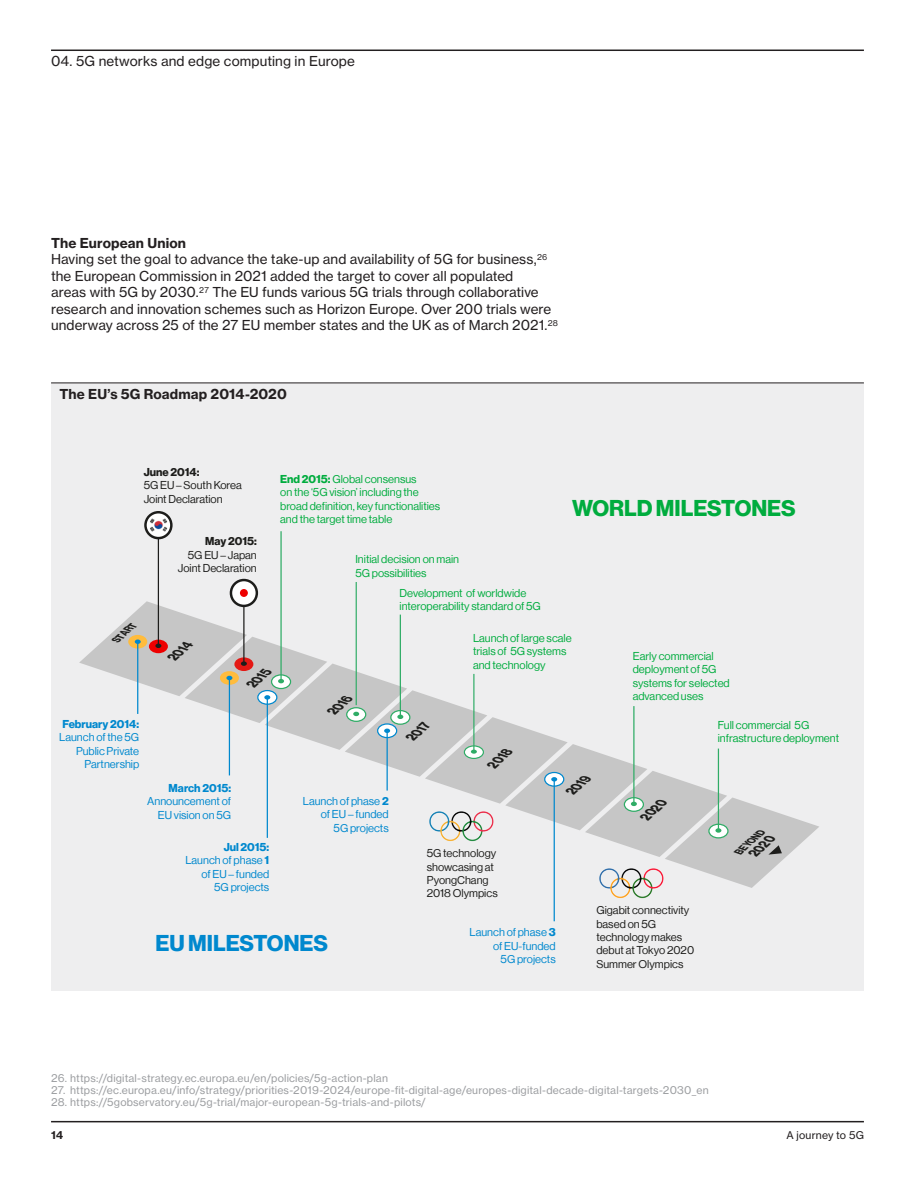
<style>
.page{position:relative;width:915px;height:1191px;background:#fff}
.page>*{position:absolute;margin:0;border:0;box-sizing:border-box;transform-origin:0 0}
.t1{font:700 22.35px "Verizon NHGDS";color:#00ac3e}
.t2{font:700 22.35px "Verizon NHGDS";color:#0088ce}
._9pt_Body_text_regul{font:13.5px/16.5px "Verizon NHGTX";letter-spacing:.005em;color:#231f20}
._9pt_Body_text_regul-2{font:700 13.5px "Verizon NHGTX";letter-spacing:.01em;color:#231f20}
.t3{font:italic 700 12.6px "Verizon NHGDS";color:#1d1d1b;scale:.86 1}
.t4{font:11.1px/13.4px "Verizon NHGDS";color:#00ac3e}
.t5{font:11.1px/13.4px "Verizon NHGDS";color:#0088ce;text-align:right}
.t6{font:11.1px/13.4px "Verizon NHGDS";color:#1d1d1b}
._9pt_Body_text_regul-3{font:10.5px "Verizon NHGTX";letter-spacing:.015em;color:#9d9fa2}
.t7{font:10.5px "Verizon NHGTX";letter-spacing:.015em;color:#231f20}
.t8{font:700 10.5px "Verizon NHGTX";color:#231f20}
.t9{font:italic 700 9.75px "Verizon NHGDS";color:#1d1d1b;scale:.86 1}
.s1{font-weight:700}
</style>
<div class="page">
<div style="left:51px;top:383px;width:812px;height:607px;background:#eeeeef"></div>
<hr style="left:280px;top:531px;width:1px;height:150px;background:#2fac66">
<hr style="left:355px;top:582px;width:2px;height:123px;background:#2fac66">
<hr style="left:553px;top:778px;width:1px;height:143px;background:#0088ce">
<img style="left:606px;top:888px;width:51px;height:11px">
<hr style="left:158px;top:527px;width:1px;height:119px;background:#1d1d1b">
<svg style="left:79px;top:601px;width:740px;height:287px"></svg>
<svg style="left:145px;top:512px;width:26px;height:26px"></svg>
<img style="left:147px;top:517px;width:22px;height:16px">
<div style="left:144px;top:511px;width:28px;height:28px;border:2px solid #1d1d1b;border-radius:50%"></div>
<svg style="left:231px;top:580px;width:26px;height:26px"></svg>
<div style="left:230px;top:579px;width:28px;height:28px;border:2px solid #1d1d1b;border-radius:50%"></div>
<div style="left:240px;top:589px;width:8px;height:8px;background:#e00;border-radius:50%"></div>
<hr style="left:51px;top:383px;width:812px;height:1px;background:#231f20">
<hr style="left:51px;top:1121px;width:812px;height:1px;background:#231f20">
<hr style="left:51px;top:50px;width:812px;height:1px;background:#231f20">
<p class="_9pt_Body_text_regul" style="left:51px;top:53px;width:305px">04. 5G networks and edge computing in Europe</p>
<p class="_9pt_Body_text_regul-2" style="left:51px;top:234px;width:136px">The European Union</p>
<p class="_9pt_Body_text_regul" style="left:51px;top:251px;width:497px">Having set the goal to advance the take-up and availability of 5G for business,<sup>26 </sup>the European Commission in 2021 added the target to cover all populated areas with 5G by 2030.<sup>27</sup> The EU funds various 5G trials through collaborative</p>
<p class="_9pt_Body_text_regul" style="left:51px;top:300px;width:508px">research and innovation schemes such as Horizon Europe. Over 200 trials were underway across 25 of the 27 EU member states and the UK as of March 2021.<sup>28</sup></p>
<p class="_9pt_Body_text_regul-2" style="left:60px;top:386px;width:228px">The EU’s 5G Roadmap 2014-2020</p>
<p class="t6" style="left:144px;top:465px;width:100px"><span class="s1">June 2014:<br></span>5G EU – South Korea<br>Joint Declaration</p>
<p class="t4" style="left:280px;top:472px;width:161px"><span class="s1">End 2015:</span> Global consensus<br>on the ‘5G vision’ including the broad definition, key functionalities and the target time table</p>
<p class="t4" style="left:355px;top:552px;width:105px">Initial decision on main<br>5G possibilities</p>
<p class="t4" style="left:399px;top:586px;width:143px">Development of worldwide interoperability standard of 5G</p>
<p class="t4" style="left:473px;top:631px;width:100px">Launch of large scale trials of 5G systems and technology</p>
<p class="t1" style="left:572px;top:495px;width:225px">WORLD MILESTONES</p>
<p class="t6" style="left:178px;top:534px;width:80px;text-align:right"><span class="s1">May 2015:<br></span>5G EU – Japan<br>Joint Declaration</p>
<p class="t9" style="left:112px;top:636px;width:33px;rotate:-42deg">START</p>
<p class="t3" style="left:167px;top:652px;width:31px;rotate:-42deg">2014</p>
<p class="t4" style="left:632px;top:649px;width:98px">Early commercial deployment of 5G systems for selected advanced uses</p>
<p class="t4" style="left:717px;top:718px;width:123px">Full commercial 5G infrastructure deployment</p>
<p class="t3" style="left:246px;top:679px;width:31px;rotate:-42deg">2015</p>
<p class="t3" style="left:327px;top:706px;width:31px;rotate:-42deg">2016</p>
<p class="t5" style="left:59px;top:717px;width:81px"><span class="s1">February 2014:<br></span>Launch of the 5G<br>Public Private<br>Partnership</p>
<p class="t3" style="left:406px;top:732px;width:30px;rotate:-42deg">2017</p>
<p class="t3" style="left:487px;top:759px;width:31px;rotate:-42deg">2018</p>
<p class="t5" style="left:147px;top:781px;width:85px"><span class="s1">March 2015:<br></span>Announcement of<br>EU vision on 5G</p>
<p class="t5" style="left:185px;top:840px;width:85px"><span class="s1">Jul 2015:<br></span>Launch of phase <span class="s1">1 </span>of EU – funded<br>5G projects</p>
<p class="t5" style="left:303px;top:794px;width:87px">Launch of phase <span class="s1">2 </span>of EU – funded<br>5G projects</p>
<p class="t2" style="left:155px;top:930px;width:174px">EU MILESTONES</p>
<p class="t3" style="left:565px;top:786px;width:31px;rotate:-42deg">2019</p>
<p class="t3" style="left:640px;top:812px;width:34px;rotate:-42deg">2020</p>
<p class="t6" style="left:426px;top:846px;width:72px">5G technology showcasing at<br>PyongChang<br>2018 Olympics</p>
<p class="t5" style="left:469px;top:925px;width:88px">Launch of phase <span class="s1">3 </span>of EU-funded<br>5G projects</p>
<p class="t6" style="left:596px;top:903px;width:99px">Gigabit connectivity based on 5G technology makes debut at Tokyo 2020<br>Summer Olympics</p>
<p class="t9" style="left:734px;top:848px;width:42px;rotate:-42deg">BEYOND</p>
<p class="t3" style="left:748px;top:848px;width:34px;rotate:-42deg">2020</p>
<p class="_9pt_Body_text_regul-3" style="left:51px;top:1071px;width:338px">26. https://digital-strategy.ec.europa.eu/en/policies/5g-action-plan</p>
<p class="_9pt_Body_text_regul-3" style="left:51px;top:1083px;width:659px">27. https://ec.europa.eu/info/strategy/priorities-2019-2024/europe-fit-digital-age/europes-digital-decade-digital-targets-2030_en</p>
<p class="_9pt_Body_text_regul-3" style="left:51px;top:1095px;width:376px">28. https://5gobservatory.eu/5g-trial/major-european-5g-trials-and-pilots/</p>
<p class="t8" style="left:51px;top:1128px;width:13px">14</p>
<p class="t7" style="left:786px;top:1128px;width:79px">A journey to 5G</p>
</div>
